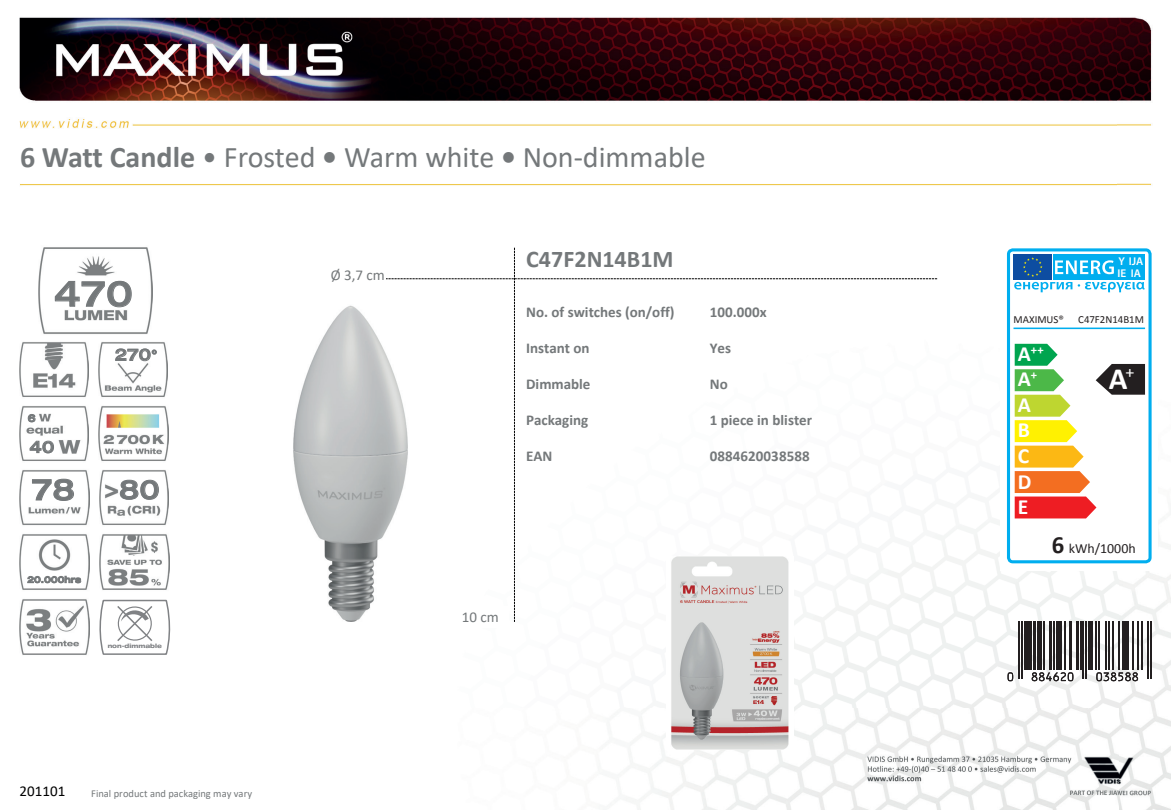
<style>
.page{position:relative;width:1171px;height:810px;background:#fff}
.page>*{position:absolute;margin:0;border:0;box-sizing:border-box;transform-origin:0 0}
.t1{font:500 expanded 35.25px "Helvetica Neue LT Pro";color:#74787a}
.t2{font:700 30.9px "Calibri";color:#fff}
.t3{font:30px "Calibri";color:#74787a}
.t4{font:700 30px "Calibri";color:#74787a}
.t5{font:500 expanded 29.4px "Helvetica Neue LT Pro";color:#74787a}
.t6{font:500 expanded 26.4px "Helvetica Neue LT Pro";color:#74787a}
.t7{font:700 24.75px "Calibri";color:#231f20}
.t8{font:700 24px "Calibri";color:#74787a}
.t9{font:700 21.75px/25.5px "Calibri";color:#fff}
.t10{font:500 expanded 16.2px "Helvetica Neue LT Pro";color:#74787a}
.t11{font:700 15px "Calibri";color:#74787a}
.t12{font:15px "Calibri";color:#74787a}
.t13{font:15px "Calibri";letter-spacing:.005em;color:#000001}
.t14{font:13.95px "Calibri";color:#231f20}
.t15{font:700 12.6px "Calibri";color:#fff}
.t16{font:600 11.25px/12.5px "Myriad Pro";color:#fff}
.t17{font:10.8px "Calibri";color:#231f20}
.t18{font:10.5px "Calibri";letter-spacing:.005em;color:#74787a}
.t19{font:500 expanded 10.35px "Helvetica Neue LT Pro";color:#74787a}
.t20{font:500 expanded 8.85px "Helvetica Neue LT Pro";letter-spacing:.01em;color:#74787a}
.t21{font:800 expanded 6px "Helvetica Neue LT Pro";color:#808285}
.s1{font-weight:700;font-size:36px;color:#fff}
.s2{font-weight:700}
.s3{font-size:14.7px}
.s4{font-size:21.75px}
</style>
<div class="page">
<img style="left:19px;top:17px;width:1151px;height:793px">
<svg style="left:361px;top:248px;width:575px;height:374px"></svg>
<div style="left:1000px;top:242px;width:157px;height:329px;background:#fff"></div>
<div style="left:1006px;top:248px;width:145px;height:315px;border:3px solid #00aeef;border-radius:4px"></div>
<hr style="left:1013px;top:328px;width:131px;height:1px;background:#00aeef">
<div style="left:1013px;top:254px;width:38px;height:26px;background:#0d4da1"></div>
<div style="left:1052px;top:254px;width:92px;height:26px;background:#00aeef"></div>
<svg style="left:1014px;top:257px;width:130px;height:35px"></svg>
<svg style="left:1014px;top:344px;width:130px;height:174px"></svg>
<img style="left:666px;top:557px;width:127px;height:192px">
<img style="left:19px;top:335px;width:69px;height:70px">
<div style="left:329px;top:265px;width:57px;height:21px;background:#fff"></div>
<div style="left:452px;top:607px;width:56px;height:21px;background:#fff"></div>
<img style="left:38px;top:246px;width:114px;height:90px">
<img style="left:20px;top:400px;width:69px;height:63px">
<img style="left:99px;top:335px;width:69px;height:64px">
<img style="left:20px;top:463px;width:69px;height:65px">
<img style="left:99px;top:469px;width:69px;height:59px">
<img style="left:20px;top:528px;width:69px;height:65px">
<img style="left:99px;top:528px;width:70px;height:70px">
<img style="left:20px;top:593px;width:70px;height:70px">
<img style="left:99px;top:399px;width:69px;height:70px">
<img style="left:292px;top:305px;width:117px;height:317px">
<svg style="left:99px;top:600px;width:71px;height:55px"></svg>
<hr style="left:1017px;top:622px;width:2px;height:57px;background:#231f20">
<hr style="left:1020px;top:622px;width:1px;height:57px;background:#231f20">
<hr style="left:1023px;top:622px;width:3px;height:48px;background:#231f20">
<hr style="left:1027px;top:622px;width:4px;height:48px;background:#231f20">
<hr style="left:1033px;top:622px;width:3px;height:48px;background:#231f20">
<hr style="left:1037px;top:622px;width:4px;height:48px;background:#231f20">
<hr style="left:1043px;top:622px;width:1px;height:48px;background:#231f20">
<hr style="left:1048px;top:622px;width:3px;height:48px;background:#231f20">
<hr style="left:1052px;top:622px;width:2px;height:48px;background:#231f20">
<div style="left:1055px;top:622px;width:6px;height:48px;background:#231f20"></div>
<hr style="left:1064px;top:622px;width:1px;height:48px;background:#231f20">
<hr style="left:1068px;top:622px;width:3px;height:48px;background:#231f20">
<hr style="left:1075px;top:622px;width:3px;height:48px;background:#231f20">
<hr style="left:1079px;top:622px;width:1px;height:48px;background:#231f20">
<hr style="left:1082px;top:622px;width:1px;height:57px;background:#231f20">
<hr style="left:1085px;top:622px;width:1px;height:57px;background:#231f20">
<div style="left:1087px;top:622px;width:5px;height:48px;background:#231f20"></div>
<hr style="left:1094px;top:622px;width:2px;height:48px;background:#231f20">
<hr style="left:1097px;top:622px;width:2px;height:48px;background:#231f20">
<hr style="left:1104px;top:622px;width:2px;height:48px;background:#231f20">
<hr style="left:1107px;top:622px;width:1px;height:48px;background:#231f20">
<hr style="left:1111px;top:622px;width:2px;height:48px;background:#231f20">
<hr style="left:1117px;top:622px;width:1px;height:48px;background:#231f20">
<svg style="left:1121px;top:622px;width:4px;height:48px"></svg>
<hr style="left:1127px;top:622px;width:1px;height:48px;background:#231f20">
<hr style="left:1131px;top:622px;width:1px;height:48px;background:#231f20">
<hr style="left:1137px;top:622px;width:1px;height:48px;background:#231f20">
<hr style="left:1141px;top:622px;width:1px;height:48px;background:#231f20">
<hr style="left:1146px;top:622px;width:2px;height:57px;background:#231f20">
<hr style="left:1149px;top:622px;width:2px;height:57px;background:#231f20">
<svg style="left:1007px;top:672px;width:5px;height:9px"></svg>
<svg style="left:1031px;top:672px;width:42px;height:9px"></svg>
<svg style="left:1095px;top:672px;width:42px;height:9px"></svg>
<h3 class="t3" style="left:45px;top:137px;width:661px"><span class="s1">2x1lm</span><span class="s2">Candle</span> • Frosted <span class="s2">•</span> Warm white <span class="s2">•</span> Non-dimmable</h3>
<h3 class="t4" style="left:20px;top:136px;width:84px">6 Watt</h3>
<h1 class="t1" style="left:54px;top:272px;width:80px">470</h1>
<p class="t19" style="left:28px;top:412px;width:9px">6</p>
<p class="t10" style="left:29px;top:437px;width:26px">40</p>
<p class="t10" style="left:115px;top:345px;width:44px">270<span class="s3">°</span></p>
<h3 class="t5" style="left:32px;top:471px;width:44px">78</h3>
<h3 class="t6" style="left:119px;top:473px;width:42px">80</h3>
<p class="t20" style="left:27px;top:574px;width:55px">20.000hrs</p>
<p class="t21" style="left:108px;top:642px;width:56px">non-dimmable</p>
<p class="t13" style="left:19px;top:781px;width:48px">201101</p>
<p class="t18" style="left:91px;top:786px;width:162px">Final product and packaging may vary</p>
<p class="t12" style="left:330px;top:265px;width:56px">Ø 3,7 cm</p>
<h3 class="t8" style="left:526px;top:242px;width:149px">C47F2N14B1M</h3>
<p class="t11" style="left:526px;top:301px;width:150px">No. of switches (on/off)</p>
<p class="t11" style="left:709px;top:301px;width:58px">100.000x</p>
<p class="t11" style="left:526px;top:337px;width:65px">Instant on</p>
<p class="t11" style="left:709px;top:337px;width:23px">Yes</p>
<p class="t11" style="left:526px;top:373px;width:66px">Dimmable</p>
<p class="t11" style="left:709px;top:373px;width:20px">No</p>
<p class="t11" style="left:526px;top:409px;width:64px">Packaging</p>
<p class="t11" style="left:709px;top:409px;width:104px">1 piece in blister</p>
<p class="t11" style="left:526px;top:445px;width:28px">EAN</p>
<p class="t11" style="left:709px;top:445px;width:101px">0884620038588</p>
<p class="t12" style="left:461px;top:606px;width:39px">10 cm</p>
<p class="t17" style="left:1013px;top:313px;width:52px">MAXIMUS®</p>
<p class="t15" style="left:1017px;top:342px;width:27px"><span class="s4">A</span>++</p>
<h3 class="t9" style="left:1017px;top:365px;width:21px">A<sup>+<br></sup>A<br>B<br>C<br>D<br>E</h3>
<p class="t16" style="left:1116px;top:255px;width:27px">Y IJA<br>IE IA</p>
<p class="t17" style="left:1077px;top:313px;width:67px">C47F2N14B1M</p>
<h2 class="t2" style="left:1108px;top:359px;width:27px">A<sup>+</sup></h2>
<h3 class="t7" style="left:1051px;top:529px;width:14px">6</h3>
<p class="t14" style="left:1068px;top:539px;width:68px">kWh/1000h</p>
</div>
